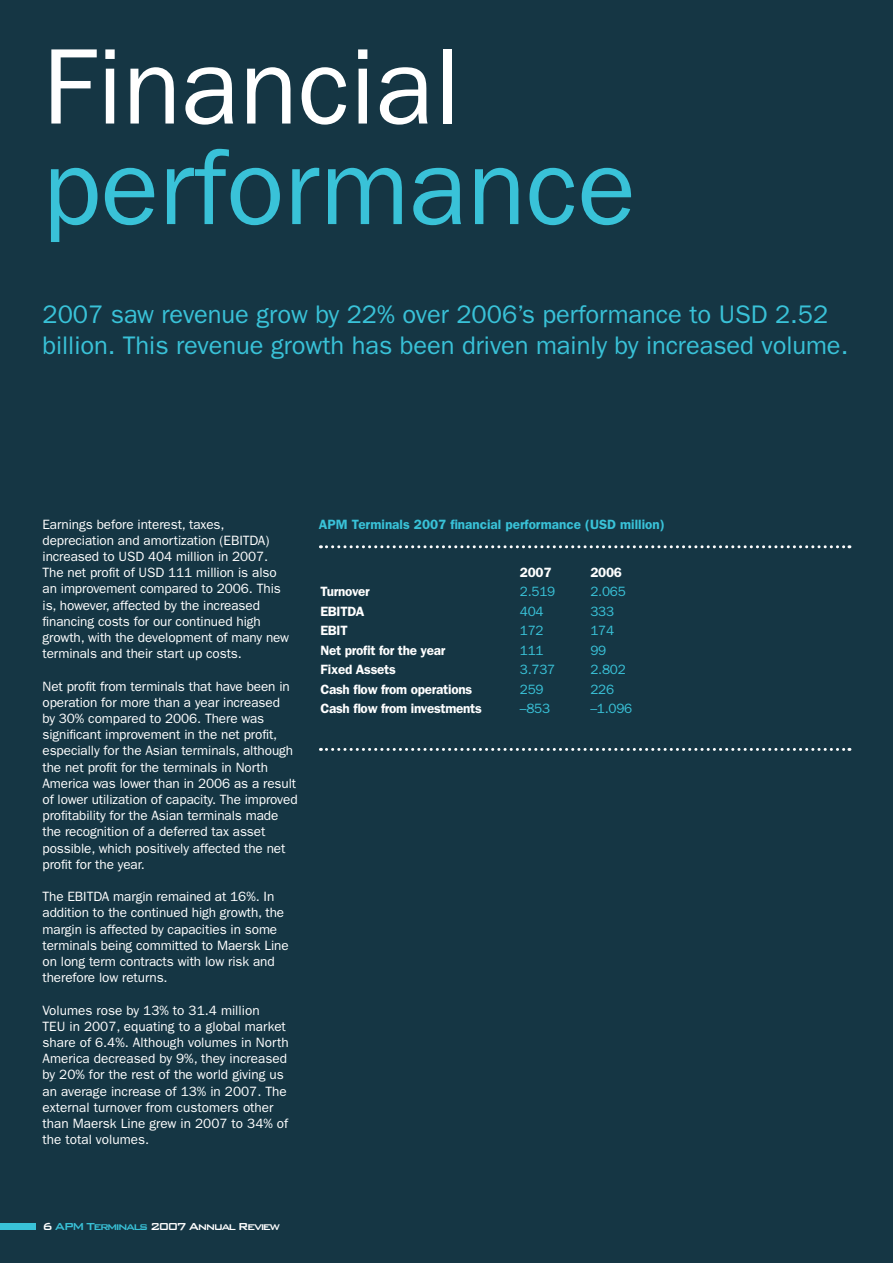
<style>
.page{position:relative;width:893px;height:1263px;background:#fff}
.page>*{position:absolute;margin:0;border:0;box-sizing:border-box;transform-origin:0 0}
.t1{font:108px "Franklin Gothic";color:#39c2d8}
.t2{font:108px "Franklin Gothic";color:#fff}
.t3{font:25.5px/30.6px "Franklin Gothic";letter-spacing:-.005em;color:#39c2d8}
.t4{font:13.5px/16.2px "Franklin Gothic";letter-spacing:-.005em;color:#fff}
.t5{font:600 13.5px "Franklin Gothic";letter-spacing:-.02em;color:#fff}
.t6{font:13.5px "Franklin Gothic";letter-spacing:-.02em;color:#39c2d8}
.t7{font:600 13.5px "Franklin Gothic";color:#39c2d8}
.t8{font:500 13.5px "Bank Gothic";letter-spacing:-.12em;color:#fff}
.s1{color:#39c2d8}
</style>
<div class="page">
<div style="left:0;top:1178px;width:893px;height:85px;background:#153644"></div>
<div style="left:0;top:1223px;width:36px;height:7px;background:#39c2d8"></div>
<div style="left:0;top:0;width:893px;height:1202px;background:#153644"></div>
<svg style="left:320px;top:545px;width:530px;height:3px"></svg>
<svg style="left:320px;top:748px;width:530px;height:3px"></svg>
<h1 class="t2" style="left:43px;top:25px;width:419px">Financial</h1>
<h1 class="t1" style="left:43px;top:125px;width:595px">performance</h1>
<h2 class="t3" style="left:43px;top:299px;width:807px">2007 saw revenue grow by 22% over 2006’s performance to USD 2.52 billion. This revenue growth has been driven mainly by increased volume.</h2>
<p class="t4" style="left:43px;top:516px;width:184px">Earnings before interest, taxes,</p>
<p class="t7" style="left:319px;top:517px;width:348px">APM Terminals 2007 financial performance (USD million)</p>
<p class="t4" style="left:43px;top:532px;width:248px">depreciation and amortization (EBITDA) increased to USD 404 million in 2007.<br>The net profit of USD 111 million is also an improvement compared to 2006. This is, however, affected by the increased financing costs for our continued high growth, with the development of many new terminals and their start up costs.</p>
<p class="t4" style="left:43px;top:678px;width:257px">Net profit from terminals that have been in operation for more than a year increased<br>by 30% compared to 2006. There was significant improvement in the net profit, especially for the Asian terminals, although the net profit for the terminals in North America was lower than in 2006 as a result of lower utilization of capacity. The improved profitability for the Asian terminals made the recognition of a deferred tax asset possible, which positively affected the net profit for the year.</p>
<p class="t4" style="left:43px;top:889px;width:248px">The EBITDA margin remained at 16%. In addition to the continued high growth, the margin is affected by capacities in some terminals being committed to Maersk Line on long term contracts with low risk and therefore low returns.</p>
<p class="t4" style="left:43px;top:1002px;width:248px">Volumes rose by 13% to 31.4 million<br>TEU in 2007, equating to a global market share of 6.4%. Although volumes in North America decreased by 9%, they increased by 20% for the rest of the world giving us an average increase of 13% in 2007. The external turnover from customers other than Maersk Line grew in 2007 to 34% of the total volumes.</p>
<p class="t5" style="left:520px;top:564px;width:33px">2007</p>
<p class="t5" style="left:590px;top:564px;width:33px">2006</p>
<p class="t5" style="left:320px;top:584px;width:51px">Turnover</p>
<p class="t6" style="left:520px;top:584px;width:37px">2.519</p>
<p class="t6" style="left:590px;top:584px;width:37px">2.065</p>
<p class="t5" style="left:320px;top:603px;width:46px">EBITDA</p>
<p class="t6" style="left:520px;top:603px;width:25px">404</p>
<p class="t6" style="left:590px;top:603px;width:25px">333</p>
<p class="t5" style="left:320px;top:623px;width:29px">EBIT</p>
<p class="t6" style="left:520px;top:623px;width:25px">172</p>
<p class="t6" style="left:590px;top:623px;width:25px">174</p>
<p class="t5" style="left:320px;top:642px;width:127px">Net profit for the year</p>
<p class="t6" style="left:520px;top:642px;width:25px">111</p>
<p class="t6" style="left:590px;top:642px;width:17px">99</p>
<p class="t5" style="left:320px;top:662px;width:77px">Fixed Assets</p>
<p class="t6" style="left:520px;top:662px;width:37px">3.737</p>
<p class="t6" style="left:590px;top:662px;width:37px">2.802</p>
<p class="t5" style="left:320px;top:681px;width:153px">Cash flow from operations</p>
<p class="t6" style="left:520px;top:681px;width:25px">259</p>
<p class="t6" style="left:590px;top:681px;width:25px">226</p>
<p class="t5" style="left:320px;top:700px;width:163px">Cash flow from investments</p>
<p class="t6" style="left:520px;top:701px;width:32px">–853</p>
<p class="t6" style="left:590px;top:701px;width:43px">–1.096</p>
<p class="t8" style="left:43px;top:1219px;width:239px">6 <span class="s1">APM Terminals</span> 2007 Annual Review</p>
</div>
